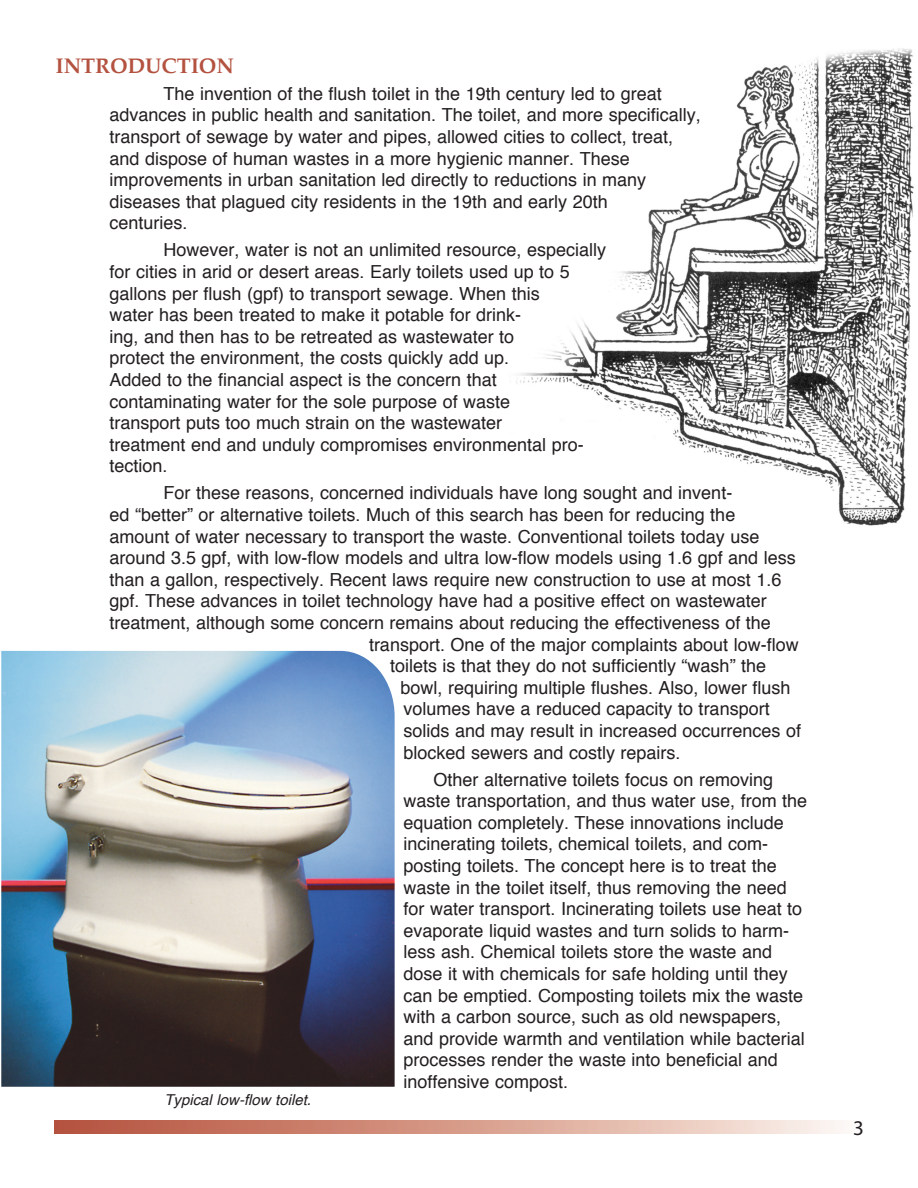
<style>
.page{position:relative;width:918px;height:1188px;background:#fff}
.page>*{position:absolute;margin:0;border:0;box-sizing:border-box;transform-origin:0 0}
.Body_Header{font:700 21px "Palatino";color:#b45240}
.t1{font:21px "Myriad Pro";color:#231f20}
.Body_Text{font:18px/21.6px "Helvetica";color:#231f20}
.DisclaimerText{font:italic 15px "Helvetica";color:#231f20}
</style>
<div class="page">
<img style="left:516px;top:48px;width:398px;height:478px">
<svg style="left:54px;top:1120px;width:788px;height:14px;background:#d69c8c"></svg>
<img style="left:1px;top:651px;width:394px;height:436px">
<p class="Body_Header" style="left:56px;top:48px;width:180px">INTRODUCTION</p>
<p class="Body_Text" style="left:110px;top:83px;width:593px;text-indent:54px">The invention of the flush toilet in the 19th century led to great advances in public health and sanitation. The toilet, and more specifically, transport of sewage by water and pipes, allowed cities to collect, treat, and dispose of human wastes in a more hygienic manner. These improvements in urban sanitation led directly to reductions in many diseases that plagued city residents in the 19th and early 20th<br>centuries.</p>
<p class="Body_Text" style="left:110px;top:240px;width:498px;text-indent:54px">However, water is not an unlimited resource, especially for cities in arid or desert areas. Early toilets used up to 5 gallons per flush (gpf) to transport sewage. When this<br>water has been treated to make it potable for drink-<br>ing, and then has to be retreated as wastewater to<br>protect the environment, the costs quickly add up.<br>Added to the financial aspect is the concern that contaminating water for the sole purpose of waste<br>transport puts too much strain on the wastewater<br>treatment end and unduly compromises environmental pro&shy;tection.</p>
<p class="Body_Text" style="left:164px;top:483px;width:570px">For these reasons, concerned individuals have long sought and invent-</p>
<p class="Body_Text" style="left:110px;top:504px;width:627px">ed “better” or alternative toilets. Much of this search has been for reducing the</p>
<p class="Body_Text" style="left:110px;top:526px;width:651px">amount of water necessary to transport the waste. Conventional toilets today use</p>
<p class="Body_Text" style="left:110px;top:548px;width:688px">around 3.5 gpf, with low-flow models and ultra low-flow models using 1.6 gpf and less</p>
<p class="Body_Text" style="left:110px;top:569px;width:673px">than a gallon, respectively. Recent laws require new construction to use at most 1.6</p>
<p class="Body_Text" style="left:110px;top:591px;width:659px">gpf. These advances in toilet technology have had a positive effect on wastewater</p>
<p class="Body_Text" style="left:110px;top:612px;width:663px">treatment, although some concern remains about reducing the effectiveness of the</p>
<p class="Body_Text" style="left:369px;top:634px;width:431px">transport. One of the major complaints about low-flow</p>
<p class="Body_Text" style="left:390px;top:656px;width:378px">toilets is that they do not sufficiently “wash” the</p>
<p class="Body_Text" style="left:400px;top:677px;width:392px">bowl, requiring multiple flushes. Also, lower flush</p>
<p class="Body_Text" style="left:404px;top:699px;width:368px">volumes have a reduced capacity to transport</p>
<p class="Body_Text" style="left:404px;top:720px;width:399px">solids and may result in increased occurrences of</p>
<p class="Body_Text" style="left:404px;top:742px;width:279px">blocked sewers and costly repairs.</p>
<p class="Body_Text" style="left:404px;top:769px;width:405px;text-indent:30px">Other alternative toilets focus on removing waste transportation, and thus water use, from the equation completely. These innovations include incinerating toilets, chemical toilets, and com&shy;posting toilets. The concept here is to treat the waste in the toilet itself, thus removing the need for water transport. Incinerating toilets use heat to evaporate liquid wastes and turn solids to harm&shy;less ash. Chemical toilets store the waste and dose it with chemicals for safe holding until they can be emptied. Composting toilets mix the waste with a carbon source, such as old newspapers, and provide warmth and ventilation while bacterial processes render the waste into beneficial and inoffensive compost.</p>
<p class="DisclaimerText" style="left:164px;top:1088px;width:148px">Typical low-flow toilet.</p>
<p class="t1" style="left:853px;top:1115px;width:12px">3</p>
</div>
